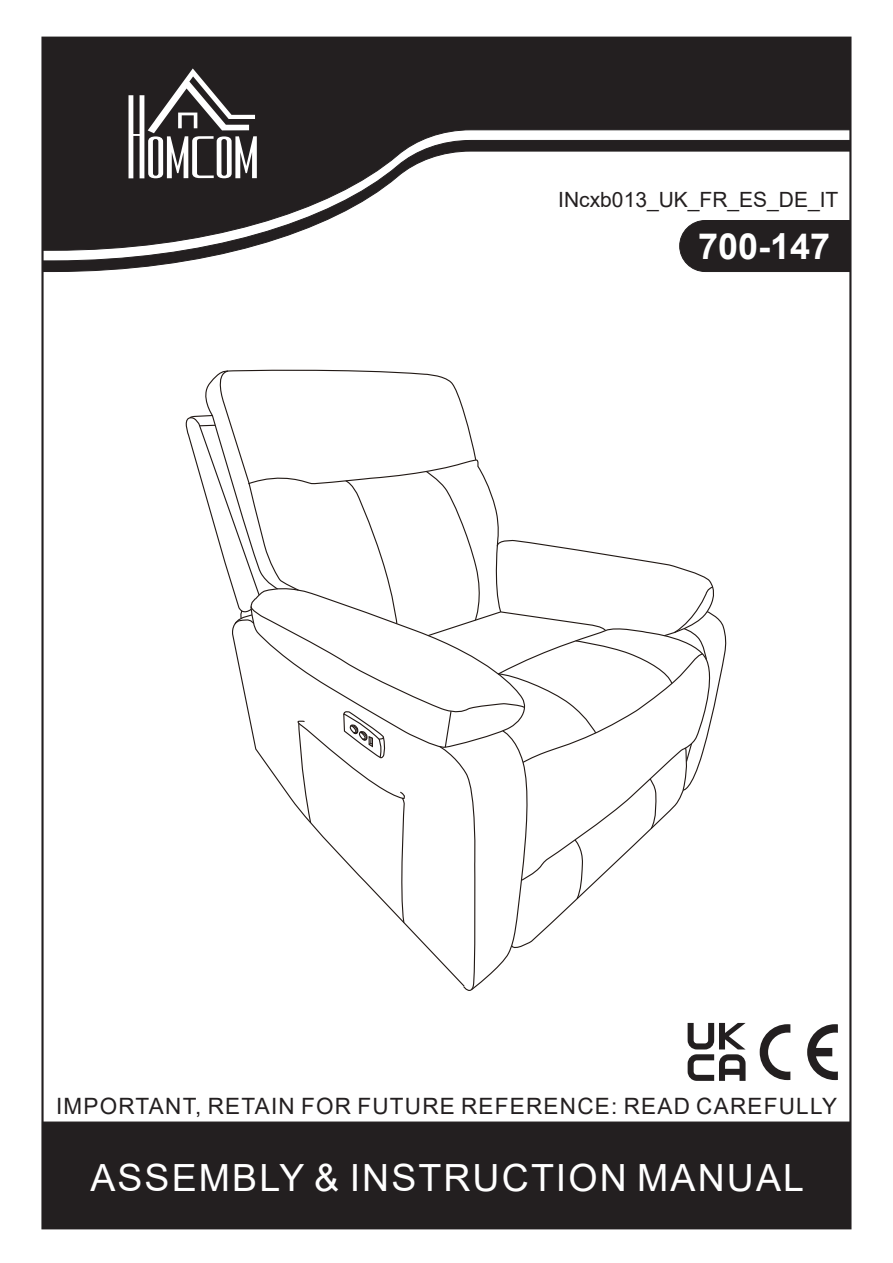
<style>
.page{position:relative;width:893px;height:1263px;background:#fff}
.page>*{position:absolute;margin:0;border:0;box-sizing:border-box;transform-origin:0 0}
.t1{font:37.5px "Arial";letter-spacing:.055em;color:#fff}
.t2{font:700 36px "Arial";color:#fff}
.t3{font:22.5px "Arial";letter-spacing:.055em;color:#231f20}
.t4{font:21px "Arial";color:#231f20}
</style>
<div class="page">
<svg style="left:185px;top:370px;width:542px;height:621px"></svg>
<div style="left:42px;top:1121px;width:809px;height:108px;background:#231f20;border:1px solid #231f20"></div>
<div style="left:42px;top:37px;width:809px;height:103px;background:#231f20"></div>
<svg style="left:42px;top:140px;width:809px;height:132px"></svg>
<svg style="left:129px;top:68px;width:128px;height:110px"></svg>
<svg style="left:760px;top:1024px;width:78px;height:56px"></svg>
<svg style="left:688px;top:1023px;width:58px;height:58px"></svg>
<p class="t4" style="left:558px;top:185px;width:282px">INcxb013_UK_FR_ES_DE_IT</p>
<h2 class="t2" style="left:698px;top:221px;width:134px">700-147</h2>
<p class="t3" style="left:56px;top:1090px;width:783px">IMPORTANT, RETAIN FOR FUTURE REFERENCE: READ CAREFULLY</p>
<h1 class="t1" style="left:90px;top:1152px;width:715px">ASSEMBLY &amp; INSTRUCTION MANUAL</h1>
</div>
